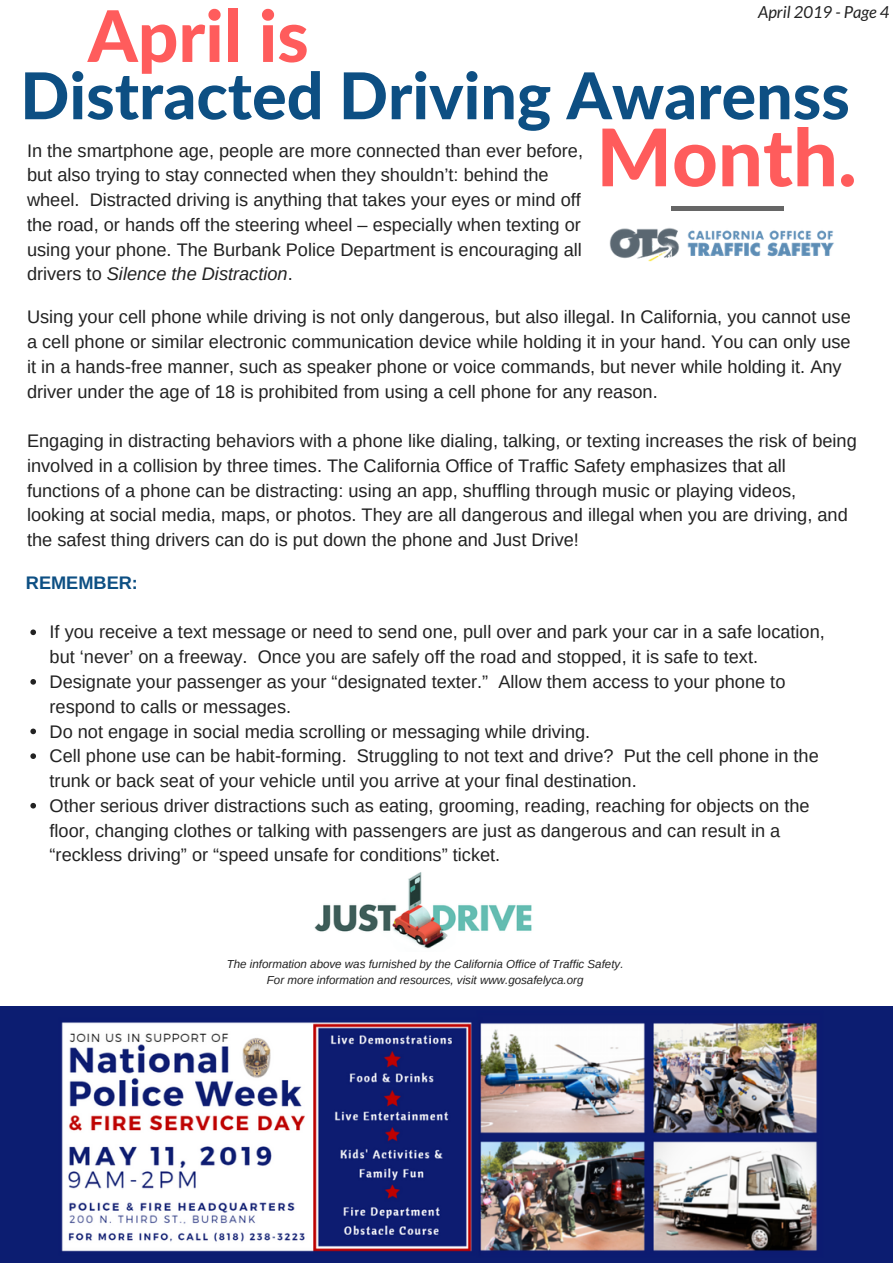
<style>
.page{position:relative;width:893px;height:1263px;background:#fff}
.page>*{position:absolute;margin:0;border:0;box-sizing:border-box;transform-origin:0 0}
.t1{font:800 79.5px "Lato Latin";color:#ff5c5c}
.t2{font:800 71.25px "Lato Latin";color:#ff5c5c}
.t3{font:800 64.5px "Lato Latin";color:#0d4f83}
.t4{font:18.15px/24.8px "Arimo";color:#222}
.t5{font:700 18.15px "Arimo";color:#0d4f83}
.t6{font:italic 16.5px "Lato";color:#222}
.t7{font:italic 11.55px/15.8px "Arimo";color:#222;text-align:center}
.s1{font-style:italic}
</style>
<div class="page">
<svg style="left:30px;top:629px;width:6px;height:6px"></svg>
<svg style="left:30px;top:679px;width:6px;height:6px"></svg>
<svg style="left:30px;top:728px;width:6px;height:6px"></svg>
<svg style="left:30px;top:753px;width:6px;height:6px"></svg>
<svg style="left:30px;top:803px;width:6px;height:5px"></svg>
<img style="left:314px;top:872px;width:218px;height:77px">
<img style="left:0;top:1007px;width:893px;height:256px">
<img style="left:609px;top:228px;width:225px;height:33px">
<hr style="left:671px;top:207px;width:24px;height:4px;background:#666">
<hr style="left:759px;top:207px;width:25px;height:4px;background:#666">
<hr style="left:695px;top:207px;width:65px;height:4px;background:#666">
<p class="t6" style="left:758px;top:2px;width:133px">April 2019 - Page 4</p>
<h2 class="t2" style="left:88px;top:-8px;width:222px">April is</h2>
<h3 class="t3" style="left:20px;top:56px;width:831px">Distracted Driving Awarenss</h3>
<h1 class="t1" style="left:596px;top:108px;width:262px">Month.</h1>
<p class="t4" style="left:27px;top:138px;width:558px">In the smartphone age, people are more connected than ever before, but also trying to stay connected when they shouldn’t: behind the wheel. Distracted driving is anything that takes your eyes or mind off the road, or hands off the steering wheel – especially when texting or using your phone. The Burbank Police Department is encouraging all drivers to <span class="s1">Silence the Distraction</span>.</p>
<p class="t4" style="left:27px;top:304px;width:825px">Using your cell phone while driving is not only dangerous, but also illegal. In California, you cannot use a cell phone or similar electronic communication device while holding it in your hand. You can only use it in a hands-free manner, such as speaker phone or voice commands, but never while holding it. Any driver under the age of 18 is prohibited from using a cell phone for any reason.</p>
<p class="t4" style="left:27px;top:428px;width:831px">Engaging in distracting behaviors with a phone like dialing, talking, or texting increases the risk of being involved in a collision by three times. The California Office of Traffic Safety emphasizes that all functions of a phone can be distracting: using an app, shuffling through music or playing videos, looking at social media, maps, or photos. They are all dangerous and illegal when you are driving, and the safest thing drivers can do is put down the phone and Just Drive!</p>
<p class="t5" style="left:26px;top:572px;width:114px">REMEMBER:</p>
<p class="t4" style="left:50px;top:620px;width:777px">If you receive a text message or need to send one, pull over and park your car in a safe location, but ‘never’ on a freeway. Once you are safely off the road and stopped, it is safe to text.<br>Designate your passenger as your “designated texter.” Allow them access to your phone to respond to calls or messages.<br>Do not engage in social media scrolling or messaging while driving.<br>Cell phone use can be habit-forming. Struggling to not text and drive? Put the cell phone in the trunk or back seat of your vehicle until you arrive at your final destination.<br>Other serious driver distractions such as eating, grooming, reading, reaching for objects on the floor, changing clothes or talking with passengers are just as dangerous and can result in a “reckless driving” or “speed unsafe for conditions” ticket.</p>
<p class="t7" style="left:227px;top:956px;width:398px">The information above was furnished by the California Office of Traffic Safety.<br>For more information and resources, visit www.gosafelyca.org</p>
</div>
